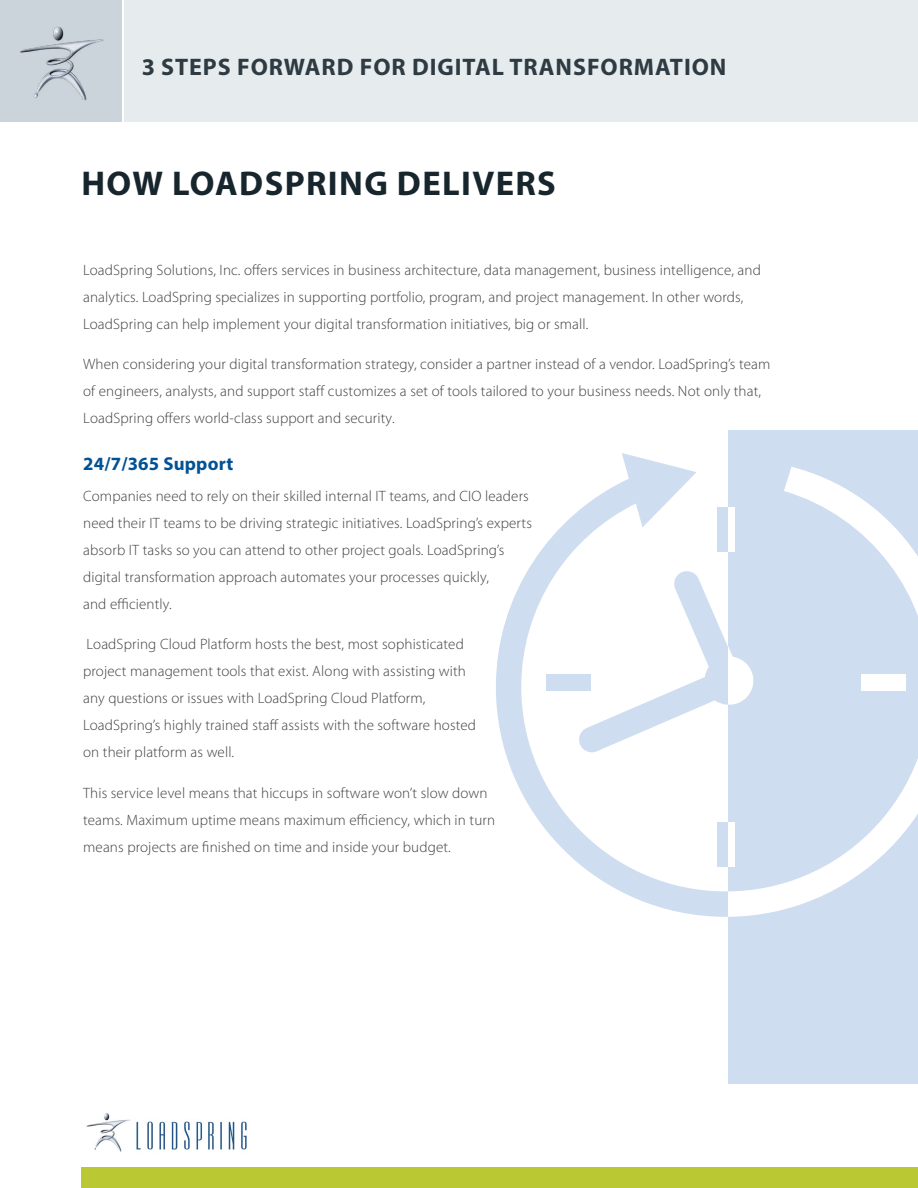
<style>
.page{position:relative;width:918px;height:1188px;background:#fff}
.page>*{position:absolute;margin:0;border:0;box-sizing:border-box;transform-origin:0 0}
.t1{font:700 34.5px "Myriad Pro";letter-spacing:.04em;color:#17252d}
.t2{font:700 24px "Myriad Pro";letter-spacing:.04em;color:#2e3b42}
.t3{font:700 18.75px "Myriad Pro";letter-spacing:.01em;color:#005295}
.t4{font:300 15px/27px "Myriad Pro";letter-spacing:.01em;color:#414042}
</style>
<div class="page">
<div style="left:125px;top:0;width:793px;height:121px;background:#e6ebee"></div>
<div style="left:0;top:0;width:122px;height:121px;background:#cbd4da"></div>
<img style="left:20px;top:26px;width:84px;height:75px">
<div style="left:728px;top:430px;width:190px;height:654px;background:#ceddef"></div>
<div style="left:81px;top:1168px;width:837px;height:20px;background:#bac833"></div>
<img style="left:86px;top:1113px;width:161px;height:39px">
<svg style="left:496px;top:453px;width:232px;height:464px"></svg>
<svg style="left:577px;top:569px;width:151px;height:185px"></svg>
<svg style="left:728px;top:467px;width:190px;height:450px"></svg>
<h2 class="t2" style="left:142px;top:52px;width:586px">3 STEPS FORWARD FOR DIGITAL TRANSFORMATION</h2>
<h1 class="t1" style="left:81px;top:170px;width:476px">HOW LOADSPRING DELIVERS</h1>
<p class="t4" style="left:83px;top:257px;width:679px">LoadSpring Solutions, Inc. offers services in business architecture, data management, business intelligence, and analytics. LoadSpring specializes in supporting portfolio, program, and project management. In other words,<br>LoadSpring can help implement your digital transformation initiatives, big or small.</p>
<p class="t4" style="left:83px;top:352px;width:689px">When considering your digital transformation strategy, consider a partner instead of a vendor. LoadSpring’s team of engineers, analysts, and support staff customizes a set of tools tailored to your business needs. Not only that,<br>LoadSpring offers world-class support and security.</p>
<p class="t3" style="left:83px;top:457px;width:152px">24/7/365 Support</p>
<p class="t4" style="left:83px;top:483px;width:450px">Companies need to rely on their skilled internal IT teams, and CIO leaders need their IT teams to be driving strategic initiatives. LoadSpring’s experts absorb IT tasks so you can attend to other project goals. LoadSpring’s digital transformation approach automates your processes quickly,<br>and efficiently.</p>
<p class="t4" style="left:83px;top:632px;width:394px">LoadSpring Cloud Platform hosts the best, most sophisticated project management tools that exist. Along with assisting with any questions or issues with LoadSpring Cloud Platform, LoadSpring’s highly trained staff assists with the software hosted on their platform as well.</p>
<p class="t4" style="left:83px;top:780px;width:414px">This service level means that hiccups in software won’t slow down teams. Maximum uptime means maximum efficiency, which in turn means projects are finished on time and inside your budget.</p>
</div>
